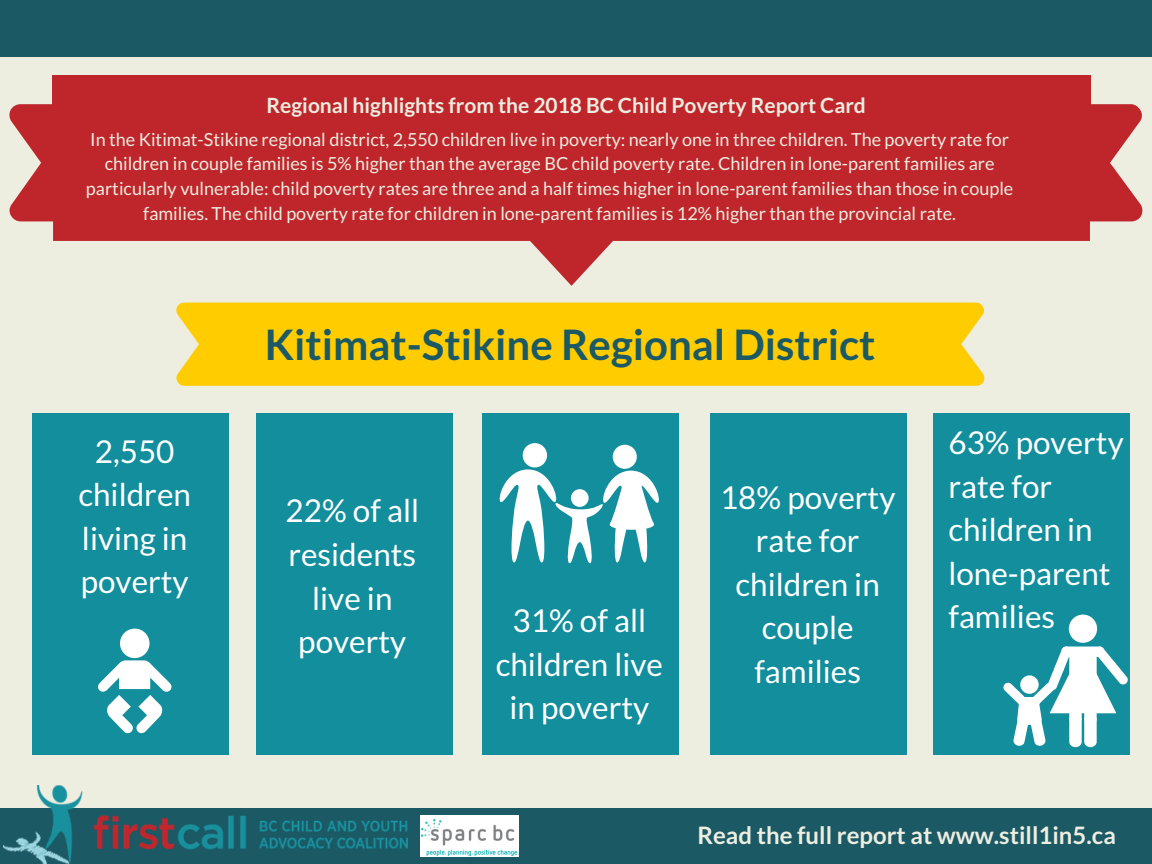
<style>
.page{position:relative;width:1152px;height:864px;background:#edede0}
.page>*{position:absolute;margin:0;border:0;box-sizing:border-box;transform-origin:0 0}
.t1{font:700 42px "Lato";color:#1b5964}
.t2{font:31.5px/43.5px "Lato";color:#fff;text-align:center}
.t3{font:700 24px "Lato";color:#edede0}
.t4{font:700 21px "Lato";color:#edede0}
.t5{font:18px/24.8px "Lato";color:#edede0;text-align:center}
</style>
<div class="page">
<div style="left:0;top:808px;width:1152px;height:56px;background:#1b5964"></div>
<div style="left:32px;top:413px;width:197px;height:342px;background:#128e9c"></div>
<div style="left:256px;top:413px;width:197px;height:342px;background:#128e9c"></div>
<div style="left:482px;top:413px;width:197px;height:342px;background:#128e9c"></div>
<div style="left:710px;top:413px;width:197px;height:342px;background:#128e9c"></div>
<div style="left:933px;top:413px;width:197px;height:342px;background:#128e9c"></div>
<div style="left:176px;top:303px;width:809px;height:83px;background:#fc0"></div>
<div style="left:53px;top:75px;width:1038px;height:78px;background:#bf262c"></div>
<svg style="left:53px;top:221px;width:1037px;height:65px"></svg>
<div style="left:9px;top:104px;width:1134px;height:117px;background:#bf262c"></div>
<div style="left:0;top:0;width:1152px;height:56px;background:#1b5964"></div>
<img style="left:421px;top:815px;width:97px;height:42px">
<div style="left:120px;top:629px;width:30px;height:29px;background:#fff;border-radius:50%"></div>
<svg style="left:98px;top:660px;width:74px;height:73px"></svg>
<div style="left:1069px;top:615px;width:28px;height:28px;background:#fff;border-radius:50%"></div>
<svg style="left:1003px;top:646px;width:125px;height:101px"></svg>
<div style="left:1018px;top:697px;width:22px;height:8px;background:#fff;border-radius:4px"></div>
<div style="left:523px;top:443px;width:24px;height:24px;background:#fff;border-radius:50%"></div>
<div style="left:613px;top:445px;width:24px;height:24px;background:#fff;border-radius:50%"></div>
<svg style="left:499px;top:469px;width:160px;height:94px"></svg>
<img style="left:3px;top:785px;width:404px;height:79px">
<p class="t4" style="left:266px;top:92px;width:601px">Regional highlights from the 2018 BC Child Poverty Report Card</p>
<p class="t5" style="left:86px;top:126px;width:929px">In the Kitimat-Stikine regional district, 2,550 children live in poverty: nearly one in three children. The poverty rate for children in couple families is 5% higher than the average BC child poverty rate. Children in lone-parent families are particularly vulnerable: child poverty rates are three and a half times higher in lone-parent families than those in couple families. The child poverty rate for children in lone-parent families is 12% higher than the provincial rate.</p>
<h2 class="t2" style="left:78px;top:429px;width:114px">2,550 children living in poverty</h2>
<h1 class="t1" style="left:265px;top:319px;width:612px">Kitimat-Stikine Regional District</h1>
<h2 class="t2" style="left:286px;top:489px;width:135px">22% of all residents live in poverty</h2>
<h2 class="t2" style="left:496px;top:598px;width:169px">31% of all children live in poverty</h2>
<h2 class="t2" style="left:720px;top:475px;width:177px">18% poverty rate for children in couple families</h2>
<h2 class="t2" style="left:948px;top:420px;width:177px;text-align:left">63% poverty rate for children in lone-parent families</h2>
<h3 class="t3" style="left:697px;top:820px;width:420px">Read the full report at www.still1in5.ca</h3>
</div>
